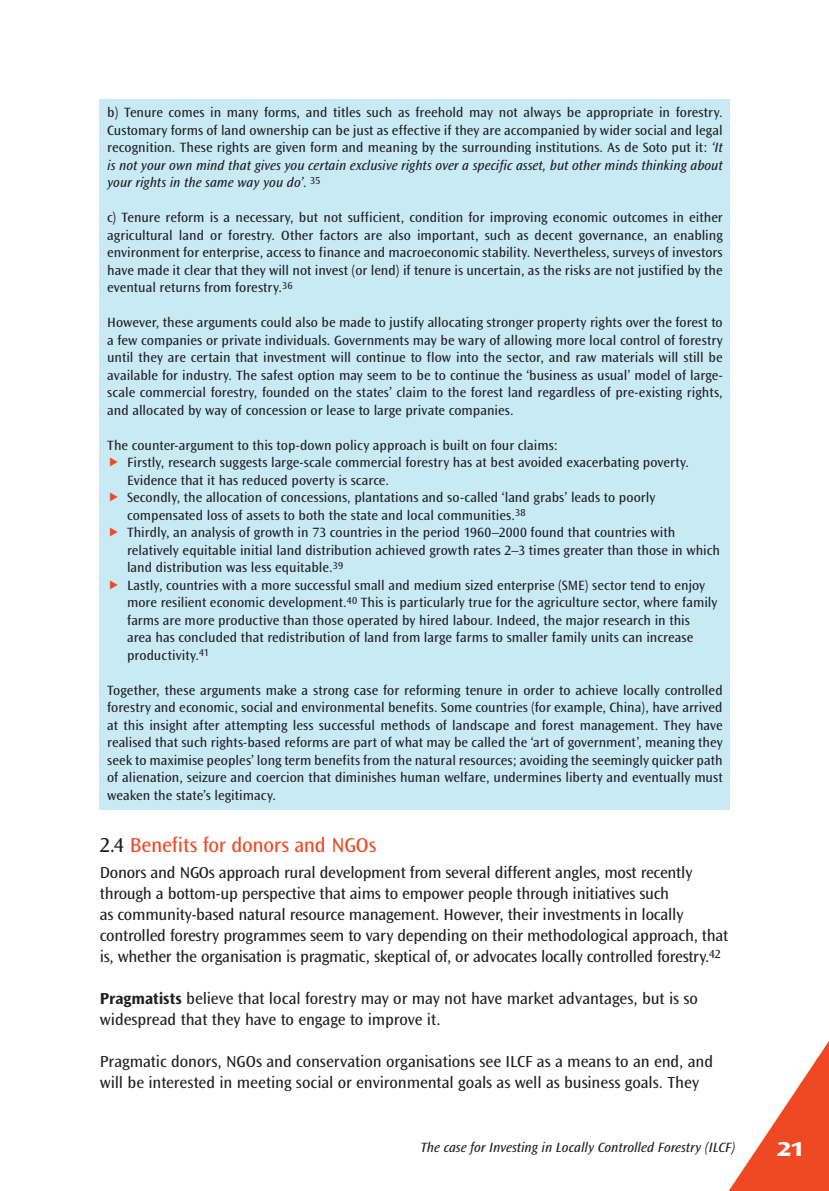
<style>
.page{position:relative;width:829px;height:1191px;background:#fff}
.page>*{position:absolute;margin:0;border:0;box-sizing:border-box;transform-origin:0 0}
.t1{font:21px "Ocean Sans MM 403 475";letter-spacing:-.015em;color:#ef4924}
.t2{font:21px "Ocean Sans MM 760 800";color:#fff}
.t3{font:16.62px/21px "Ocean Sans MM 403 475";letter-spacing:-.015em;color:#231f20}
.t4{font:14px/17.5px "Ocean Sans MM 403 475";color:#231f20;text-align:justify}
.t5{font:14px/17.5px "Ocean Sans MM It 403 475";letter-spacing:-.005em;color:#231f20}
.s1{font-family:"Ocean Sans MM It 403 475"}
.s2{font-family:"Ocean Sans MM 403 475"}
.s3{color:#231f20}
.s4{font-family:"Ocean Sans MM 648 475"}
</style>
<div class="page">
<svg style="left:728px;top:1042px;width:100px;height:149px"></svg>
<div style="left:100px;top:99px;width:630px;height:710px;background:#c8eaf5"></div>
<p class="t4" style="left:107px;top:104px;width:617px">b) Tenure comes in many forms, and titles such as freehold may not always be appropriate in forestry.<br>Customary forms of land ownership can be just as effective if they are accompanied by wider social and legal recognition. These rights are given form and meaning by the surrounding institutions. As de Soto put it: <span class="s1">‘It</span></p>
<p class="t5" style="left:107px;top:157px;width:617px">is not your own mind that gives you certain exclusive rights over a specific asset, but other minds thinking about your rights in the same way you do’<span class="s2">.</span> <sup>35</sup></p>
<p class="t4" style="left:107px;top:209px;width:617px">c) Tenure reform is a necessary, but not sufficient, condition for improving economic outcomes in either agricultural land or forestry. Other factors are also important, such as decent governance, an enabling environment for enterprise, access to finance and macroeconomic stability. Nevertheless, surveys of investors have made it clear that they will not invest (or lend) if tenure is uncertain, as the risks are not justified by the eventual returns from forestry.<sup>36</sup></p>
<p class="t4" style="left:107px;top:314px;width:617px">However, these arguments could also be made to justify allocating stronger property rights over the forest to a few companies or private individuals. Governments may be wary of allowing more local control of forestry until they are certain that investment will continue to flow into the sector, and raw materials will still be available for industry. The safest option may seem to be to continue the ‘business as usual’ model of large&shy;scale commercial forestry, founded on the states’ claim to the forest land regardless of pre-existing rights, and allocated by way of concession or lease to large private companies.</p>
<p class="t4" style="left:127px;top:436px;width:594px;text-align:left;text-indent:-20px">The counter-argument to this top-down policy approach is built on four claims:<br>Firstly, research suggests large-scale commercial forestry has at best avoided exacerbating poverty.<br>Evidence that it has reduced poverty is scarce.<br>Secondly, the allocation of concessions, plantations and so-called ‘land grabs’ leads to poorly compensated loss of assets to both the state and local communities.<sup>38<br></sup>Thirdly, an analysis of growth in 73 countries in the period 1960–2000 found that countries with relatively equitable initial land distribution achieved growth rates 2–3 times greater than those in which land distribution was less equitable.<sup>39<br></sup>Lastly, countries with a more successful small and medium sized enterprise (SME) sector tend to enjoy more resilient economic development.<sup>40</sup> This is particularly true for the agriculture sector, where family farms are more productive than those operated by hired labour. Indeed, the major research in this<br>area has concluded that redistribution of land from large farms to smaller family units can increase productivity.<sup>41</sup></p>
<p class="t4" style="left:107px;top:681px;width:617px">Together, these arguments make a strong case for reforming tenure in order to achieve locally controlled forestry and economic, social and environmental benefits. Some countries (for example, China), have arrived at this insight after attempting less successful methods of landscape and forest management. They have realised that such rights-based reforms are part of what may be called the ‘art of government’, meaning they seek to maximise peoples’ long term benefits from the natural resources; avoiding the seemingly quicker path of alienation, seizure and coercion that diminishes human welfare, undermines liberty and eventually must weaken the state’s legitimacy.</p>
<h1 class="t1" style="left:100px;top:833px;width:278px"><span class="s3">2.4</span> Benefits for donors and NGOs</h1>
<p class="t3" style="left:100px;top:862px;width:630px">Donors and NGOs approach rural development from several different angles, most recently through a bottom-up perspective that aims to empower people through initiatives such<br>as community-based natural resource management. However, their investments in locally controlled forestry programmes seem to vary depending on their methodological approach, that is, whether the organisation is pragmatic, skeptical of, or advocates locally controlled forestry.<sup>42</sup></p>
<p class="t3" style="left:100px;top:988px;width:599px"><span class="s4">Pragmatists</span> believe that local forestry may or may not have market advantages, but is so widespread that they have to engage to improve it.</p>
<p class="t3" style="left:100px;top:1051px;width:614px">Pragmatic donors, NGOs and conservation organisations see ILCF as a means to an end, and will be interested in meeting social or environmental goals as well as business goals. They</p>
<p class="t5" style="left:420px;top:1138px;width:316px">The case for Investing in Locally Controlled Forestry (ILCF)</p>
<h1 class="t2" style="left:777px;top:1137px;width:29px">21</h1>
</div>
